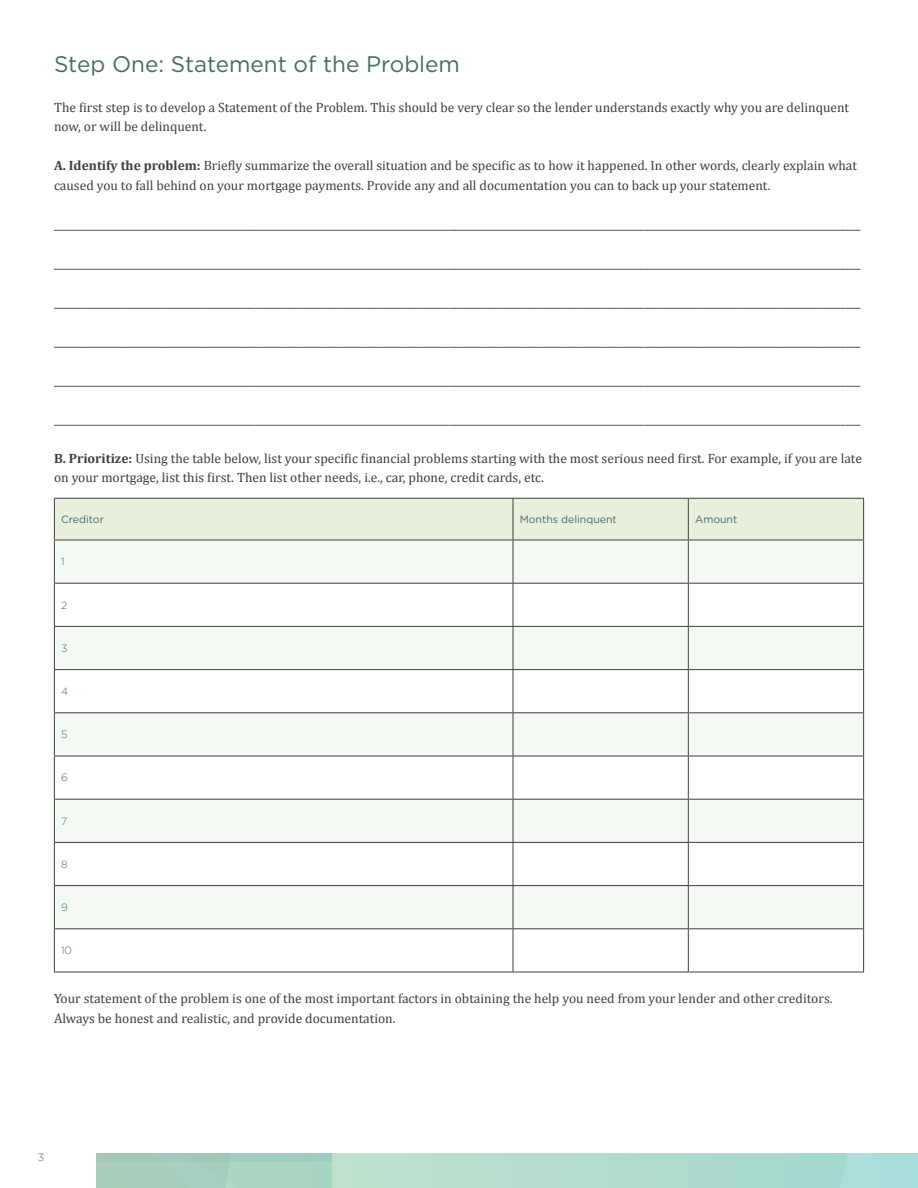
<style>
.page{position:relative;width:918px;height:1188px;background:#fff}
.page>*{position:absolute;margin:0;border:0;box-sizing:border-box;transform-origin:0 0}
.t1{font:22.5px "Gotham";color:#446c68}
.t2{font:13.5px/19.5px "Cambria";color:#3e3e3f}
.t3{font:10.5px "Gotham";color:#446c68}
.t4{font:300 10.5px "Gotham";color:#446c68}
.s1{font-weight:700}
</style>
<div class="page">
<svg style="left:96px;top:1153px;width:822px;height:35px;background:#add8ca"></svg>
<div style="left:55px;top:499px;width:808px;height:41px;background:#e8efdb"></div>
<div style="left:55px;top:541px;width:808px;height:42px;background:#f4f9f3"></div>
<svg style="left:55px;top:584px;width:808px;height:388px"></svg>
<hr style="left:54px;top:498px;width:459px;height:1px;background:#3e3e3f">
<hr style="left:54px;top:499px;width:1px;height:41px;background:#3e3e3f">
<hr style="left:513px;top:498px;width:175px;height:1px;background:#3e3e3f">
<hr style="left:513px;top:499px;width:1px;height:41px;background:#3e3e3f">
<hr style="left:688px;top:498px;width:176px;height:1px;background:#3e3e3f">
<hr style="left:863px;top:499px;width:1px;height:41px;background:#3e3e3f">
<hr style="left:54px;top:540px;width:459px;height:1px;background:#3e3e3f">
<hr style="left:54px;top:540px;width:1px;height:43px;background:#3e3e3f">
<hr style="left:513px;top:540px;width:175px;height:1px;background:#3e3e3f">
<hr style="left:513px;top:540px;width:1px;height:43px;background:#3e3e3f">
<hr style="left:688px;top:540px;width:176px;height:1px;background:#3e3e3f">
<hr style="left:863px;top:540px;width:1px;height:43px;background:#3e3e3f">
<hr style="left:54px;top:583px;width:459px;height:1px;background:#3e3e3f">
<hr style="left:54px;top:584px;width:1px;height:42px;background:#3e3e3f">
<hr style="left:513px;top:583px;width:175px;height:1px;background:#3e3e3f">
<hr style="left:513px;top:584px;width:1px;height:42px;background:#3e3e3f">
<hr style="left:688px;top:583px;width:176px;height:1px;background:#3e3e3f">
<hr style="left:863px;top:584px;width:1px;height:42px;background:#3e3e3f">
<hr style="left:54px;top:626px;width:459px;height:1px;background:#3e3e3f">
<hr style="left:54px;top:627px;width:1px;height:42px;background:#3e3e3f">
<hr style="left:513px;top:626px;width:175px;height:1px;background:#3e3e3f">
<hr style="left:513px;top:627px;width:1px;height:42px;background:#3e3e3f">
<hr style="left:688px;top:626px;width:176px;height:1px;background:#3e3e3f">
<hr style="left:863px;top:627px;width:1px;height:42px;background:#3e3e3f">
<hr style="left:54px;top:669px;width:459px;height:1px;background:#3e3e3f">
<hr style="left:54px;top:670px;width:1px;height:42px;background:#3e3e3f">
<hr style="left:513px;top:669px;width:175px;height:1px;background:#3e3e3f">
<hr style="left:513px;top:670px;width:1px;height:42px;background:#3e3e3f">
<hr style="left:688px;top:669px;width:176px;height:1px;background:#3e3e3f">
<hr style="left:863px;top:670px;width:1px;height:42px;background:#3e3e3f">
<hr style="left:54px;top:712px;width:459px;height:1px;background:#3e3e3f">
<hr style="left:54px;top:713px;width:1px;height:43px;background:#3e3e3f">
<hr style="left:513px;top:712px;width:175px;height:1px;background:#3e3e3f">
<hr style="left:513px;top:713px;width:1px;height:43px;background:#3e3e3f">
<hr style="left:688px;top:712px;width:176px;height:1px;background:#3e3e3f">
<hr style="left:863px;top:713px;width:1px;height:43px;background:#3e3e3f">
<hr style="left:54px;top:756px;width:459px;height:1px;background:#3e3e3f">
<hr style="left:54px;top:756px;width:1px;height:43px;background:#3e3e3f">
<hr style="left:513px;top:756px;width:175px;height:1px;background:#3e3e3f">
<hr style="left:513px;top:756px;width:1px;height:43px;background:#3e3e3f">
<hr style="left:688px;top:756px;width:176px;height:1px;background:#3e3e3f">
<hr style="left:863px;top:756px;width:1px;height:43px;background:#3e3e3f">
<hr style="left:54px;top:799px;width:459px;height:1px;background:#3e3e3f">
<hr style="left:54px;top:800px;width:1px;height:42px;background:#3e3e3f">
<hr style="left:513px;top:799px;width:175px;height:1px;background:#3e3e3f">
<hr style="left:513px;top:800px;width:1px;height:42px;background:#3e3e3f">
<hr style="left:688px;top:799px;width:176px;height:1px;background:#3e3e3f">
<hr style="left:863px;top:800px;width:1px;height:42px;background:#3e3e3f">
<hr style="left:54px;top:842px;width:459px;height:1px;background:#3e3e3f">
<hr style="left:54px;top:843px;width:1px;height:42px;background:#3e3e3f">
<hr style="left:513px;top:842px;width:175px;height:1px;background:#3e3e3f">
<hr style="left:513px;top:843px;width:1px;height:42px;background:#3e3e3f">
<hr style="left:688px;top:842px;width:176px;height:1px;background:#3e3e3f">
<hr style="left:863px;top:843px;width:1px;height:42px;background:#3e3e3f">
<hr style="left:54px;top:885px;width:459px;height:1px;background:#3e3e3f">
<hr style="left:54px;top:886px;width:1px;height:42px;background:#3e3e3f">
<hr style="left:513px;top:885px;width:175px;height:1px;background:#3e3e3f">
<hr style="left:513px;top:886px;width:1px;height:42px;background:#3e3e3f">
<hr style="left:688px;top:885px;width:176px;height:1px;background:#3e3e3f">
<hr style="left:863px;top:886px;width:1px;height:42px;background:#3e3e3f">
<hr style="left:54px;top:928px;width:459px;height:1px;background:#3e3e3f">
<hr style="left:54px;top:929px;width:1px;height:43px;background:#3e3e3f">
<hr style="left:513px;top:928px;width:175px;height:1px;background:#3e3e3f">
<hr style="left:513px;top:929px;width:1px;height:43px;background:#3e3e3f">
<hr style="left:688px;top:928px;width:176px;height:1px;background:#3e3e3f">
<hr style="left:863px;top:929px;width:1px;height:43px;background:#3e3e3f">
<hr style="left:54px;top:972px;width:459px;height:1px;background:#3e3e3f">
<hr style="left:513px;top:972px;width:175px;height:1px;background:#3e3e3f">
<hr style="left:688px;top:972px;width:176px;height:1px;background:#3e3e3f">
<hr style="left:688px;top:499px;width:1px;height:41px;background:#3e3e3f">
<hr style="left:688px;top:540px;width:1px;height:43px;background:#3e3e3f">
<hr style="left:688px;top:584px;width:1px;height:42px;background:#3e3e3f">
<hr style="left:688px;top:627px;width:1px;height:42px;background:#3e3e3f">
<hr style="left:688px;top:670px;width:1px;height:42px;background:#3e3e3f">
<hr style="left:688px;top:713px;width:1px;height:43px;background:#3e3e3f">
<hr style="left:688px;top:756px;width:1px;height:43px;background:#3e3e3f">
<hr style="left:688px;top:800px;width:1px;height:42px;background:#3e3e3f">
<hr style="left:688px;top:843px;width:1px;height:42px;background:#3e3e3f">
<hr style="left:688px;top:886px;width:1px;height:42px;background:#3e3e3f">
<hr style="left:688px;top:929px;width:1px;height:43px;background:#3e3e3f">
<h1 class="t1" style="left:54px;top:50px;width:407px">Step One: Statement of the Problem</h1>
<p class="t2" style="left:54px;top:97px;width:797px">The first step is to develop a Statement of the Problem. This should be very clear so the lender understands exactly why you are delinquent now, or will be delinquent.</p>
<p class="t2" style="left:54px;top:156px;width:805px"><span class="s1">A. Identify the problem:</span> Briefly summarize the overall situation and be specific as to how it happened. In other words, clearly explain what caused you to fall behind on your mortgage payments. Provide any and all documentation you can to back up your statement.</p>
<p class="t2" style="left:54px;top:214px;width:808px">_________________________________________________________________________________________________________________________________________________________________</p>
<p class="t2" style="left:54px;top:253px;width:808px">_________________________________________________________________________________________________________________________________________________________________</p>
<p class="t2" style="left:54px;top:292px;width:808px">_________________________________________________________________________________________________________________________________________________________________</p>
<p class="t2" style="left:54px;top:331px;width:808px">_________________________________________________________________________________________________________________________________________________________________</p>
<p class="t2" style="left:54px;top:370px;width:808px">_________________________________________________________________________________________________________________________________________________________________</p>
<p class="t2" style="left:54px;top:409px;width:808px">_________________________________________________________________________________________________________________________________________________________________</p>
<p class="t2" style="left:54px;top:448px;width:809px"><span class="s1">B. Prioritize:</span> Using the table below, list your specific financial problems starting with the most serious need first. For example, if you are late on your mortgage, list this first. Then list other needs, i.e., car, phone, credit cards, etc.</p>
<p class="t3" style="left:61px;top:513px;width:44px">Creditor</p>
<p class="t3" style="left:520px;top:513px;width:98px">Months delinquent</p>
<p class="t3" style="left:695px;top:513px;width:44px">Amount</p>
<p class="t4" style="left:61px;top:556px;width:5px">1</p>
<p class="t4" style="left:61px;top:599px;width:8px">2</p>
<p class="t4" style="left:61px;top:642px;width:8px">3</p>
<p class="t4" style="left:61px;top:686px;width:8px">4</p>
<p class="t4" style="left:61px;top:729px;width:8px">5</p>
<p class="t4" style="left:61px;top:772px;width:8px">6</p>
<p class="t4" style="left:61px;top:815px;width:8px">7</p>
<p class="t4" style="left:61px;top:858px;width:8px">8</p>
<p class="t4" style="left:61px;top:902px;width:8px">9</p>
<p class="t4" style="left:61px;top:945px;width:12px">10</p>
<p class="t2" style="left:54px;top:989px;width:780px">Your statement of the problem is one of the most important factors in obtaining the help you need from your lender and other creditors.<br>Always be honest and realistic, and provide documentation.</p>
<p class="t4" style="left:38px;top:1152px;width:8px">3</p>
</div>
